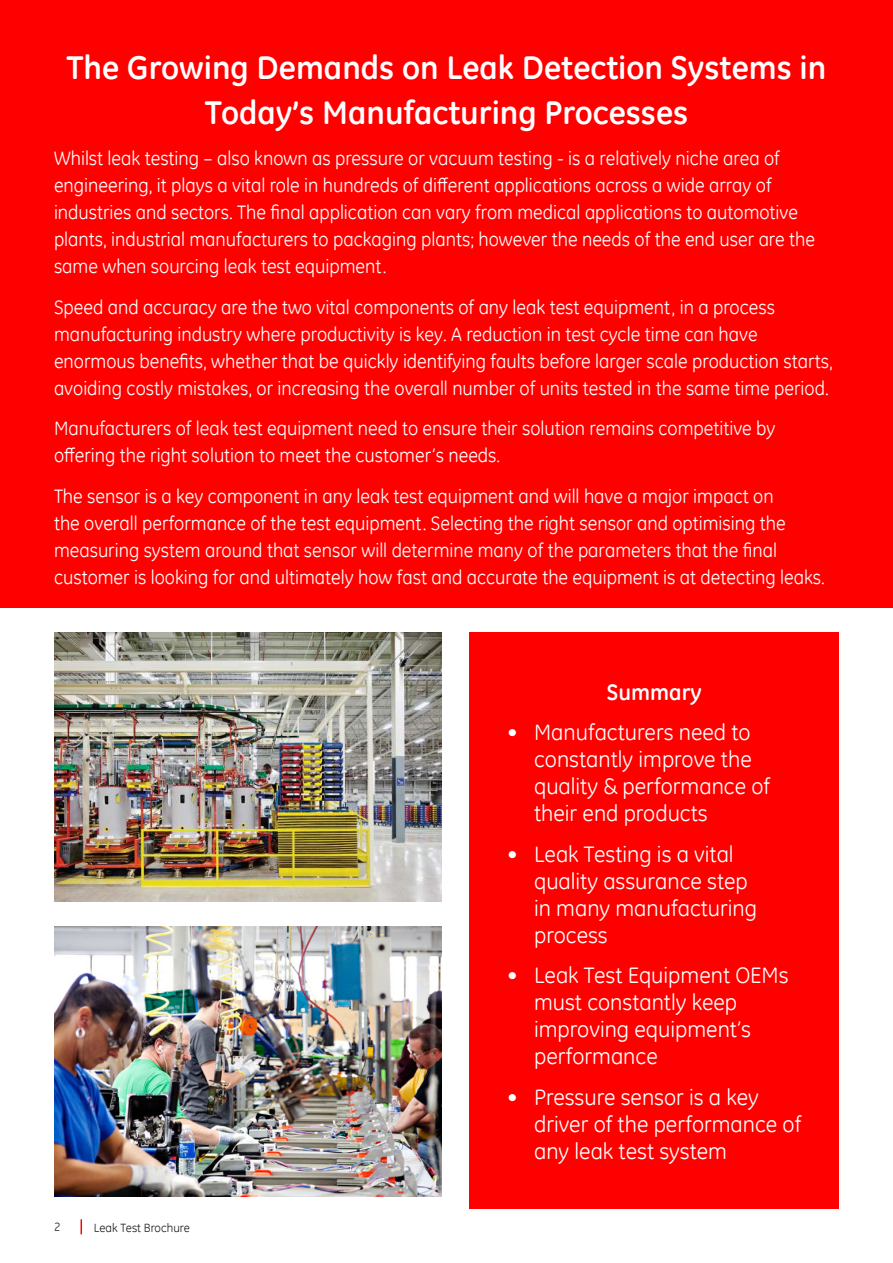
<style>
.page{position:relative;width:893px;height:1263px;background:#fff}
.page>*{position:absolute;margin:0;border:0;box-sizing:border-box;transform-origin:0 0}
.t1{font:700 33px/45px "GE Inspira";color:#fff;text-align:center}
.t2{font:22.5px/27px "GE Inspira";color:#fff}
.t3{font:700 22.5px "GE Inspira";color:#fff}
.t4{font:19.5px/27px "GE Inspira";color:#fff}
.t5{font:12px "GE Inspira";color:#221f1f}
</style>
<div class="page">
<svg style="left:81px;top:1219px;width:1px;height:15px"></svg>
<div style="left:0;top:0;width:893px;height:607px;background:#f00"></div>
<div style="left:470px;top:632px;width:369px;height:577px;background:#f00"></div>
<img style="left:54px;top:632px;width:387px;height:270px">
<img style="left:54px;top:927px;width:387px;height:269px">
<h1 class="t1" style="left:66px;top:47px;width:761px">The Growing Demands on Leak Detection Systems in<br>Today’s Manufacturing Processes</h1>
<p class="t4" style="left:54px;top:144px;width:763px">Whilst leak testing – also known as pressure or vacuum testing - is a relatively niche area of engineering, it plays a vital role in hundreds of different applications across a wide array of industries and sectors. The final application can vary from medical applications to automotive plants, industrial manufacturers to packaging plants; however the needs of the end user are the same when sourcing leak test equipment.</p>
<p class="t4" style="left:54px;top:293px;width:780px">Speed and accuracy are the two vital components of any leak test equipment, in a process manufacturing industry where productivity is key. A reduction in test cycle time can have enormous benefits, whether that be quickly identifying faults before larger scale production starts, avoiding costly mistakes, or increasing the overall number of units tested in the same time period.</p>
<p class="t4" style="left:54px;top:414px;width:723px">Manufacturers of leak test equipment need to ensure their solution remains competitive by offering the right solution to meet the customer’s needs.</p>
<p class="t4" style="left:54px;top:482px;width:772px">The sensor is a key component in any leak test equipment and will have a major impact on<br>the overall performance of the test equipment. Selecting the right sensor and optimising the measuring system around that sensor will determine many of the parameters that the final customer is looking for and ultimately how fast and accurate the equipment is at detecting leaks.</p>
<p class="t5" style="left:54px;top:1220px;width:8px">2</p>
<p class="t5" style="left:94px;top:1221px;width:98px">Leak Test Brochure</p>
<p class="t3" style="left:607px;top:683px;width:97px">Summary</p>
<p class="t2" style="left:534px;top:718px;width:238px;text-indent:-27px">• Manufacturers need to constantly improve the quality &amp; performance of their end products</p>
<p class="t2" style="left:534px;top:840px;width:224px;text-indent:-27px">• Leak Testing is a vital quality assurance step in many manufacturing process</p>
<p class="t2" style="left:534px;top:961px;width:256px;text-indent:-27px">• Leak Test Equipment OEMs must constantly keep improving equipment’s performance</p>
<p class="t2" style="left:534px;top:1083px;width:269px;text-indent:-27px">• Pressure sensor is a key driver of the performance of any leak test system</p>
</div>
